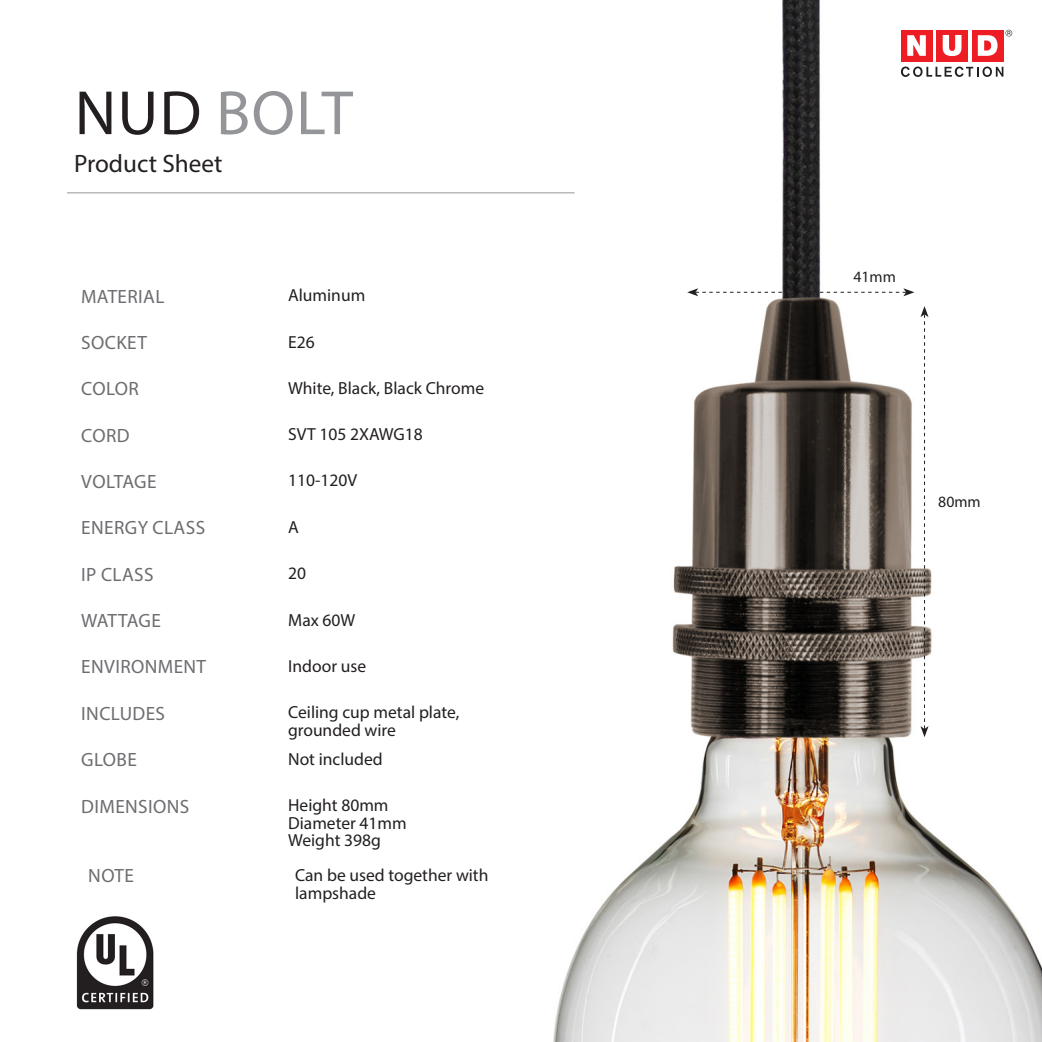
<style>
.page{position:relative;width:1042px;height:1042px;background:#fff}
.page>*{position:absolute;margin:0;border:0;box-sizing:border-box;transform-origin:0 0}
.t1{font:63px "Myriad Pro";letter-spacing:.02em;color:#939598}
.t2{font:25.2px "Myriad Pro";color:#231f20}
.t3{font:19.25px "Myriad Pro";letter-spacing:.02em;color:#6c6d70}
.t4{font:19.25px "Myriad Pro";letter-spacing:-.015em;color:#6c6d70}
.t5{font:17.5px/17.5px "Myriad Pro";color:#231f20}
.Styckeformat_1{font:15.75px "Myriad Pro";color:#231f20}
.s1{color:#231f20}
</style>
<div class="page">
<img style="left:508px;top:0;width:534px;height:1042px">
<svg style="left:687px;top:288px;width:227px;height:8px"></svg>
<svg style="left:920px;top:306px;width:8px;height:431px"></svg>
<hr style="left:67px;top:192px;width:507px;height:1px;background:#939598">
<div style="left:901px;top:30px;width:31px;height:31px;background:#ee1d23"></div>
<div style="left:936px;top:30px;width:32px;height:31px;background:#ee1d23"></div>
<div style="left:972px;top:30px;width:31px;height:31px;background:#ee1d23"></div>
<svg style="left:907px;top:35px;width:19px;height:21px"></svg>
<svg style="left:942px;top:35px;width:19px;height:21px"></svg>
<svg style="left:978px;top:35px;width:19px;height:21px"></svg>
<svg style="left:901px;top:67px;width:102px;height:10px"></svg>
<svg style="left:1005px;top:30px;width:7px;height:6px"></svg>
<img style="left:76px;top:916px;width:78px;height:94px">
<p class="t1" style="left:75px;top:74px;width:280px"><span class="s1">NUD</span> BOLT</p>
<p class="t2" style="left:74px;top:148px;width:150px">Product Sheet</p>
<p class="t3" style="left:81px;top:284px;width:85px">MATERIAL</p>
<p class="t5" style="left:288px;top:286px;width:79px">Aluminum</p>
<p class="t3" style="left:81px;top:331px;width:67px">SOCKET</p>
<p class="t5" style="left:288px;top:333px;width:28px">E26</p>
<p class="t3" style="left:81px;top:377px;width:59px">COLOR</p>
<p class="t5" style="left:288px;top:379px;width:197px">White, Black, Black Chrome</p>
<p class="t3" style="left:81px;top:423px;width:50px">CORD</p>
<p class="t5" style="left:288px;top:425px;width:136px">SVT 105 2XAWG18</p>
<p class="t3" style="left:81px;top:470px;width:77px">VOLTAGE</p>
<p class="t5" style="left:288px;top:471px;width:71px">110-120V</p>
<p class="t3" style="left:81px;top:516px;width:125px">ENERGY CLASS</p>
<p class="t5" style="left:288px;top:518px;width:12px">A</p>
<p class="t3" style="left:81px;top:562px;width:74px">IP CLASS</p>
<p class="t5" style="left:288px;top:564px;width:19px">20</p>
<p class="t4" style="left:81px;top:609px;width:81px">WATTAGE</p>
<p class="t5" style="left:288px;top:611px;width:69px">Max 60W</p>
<p class="t3" style="left:81px;top:655px;width:126px">ENVIRONMENT</p>
<p class="t5" style="left:288px;top:657px;width:79px">Indoor use</p>
<p class="t3" style="left:81px;top:701px;width:85px">INCLUDES</p>
<p class="t5" style="left:288px;top:703px;width:173px">Ceiling cup metal plate, grounded wire</p>
<p class="t3" style="left:81px;top:748px;width:57px">GLOBE</p>
<p class="t5" style="left:288px;top:750px;width:96px">Not included</p>
<p class="t3" style="left:81px;top:794px;width:110px">DIMENSIONS</p>
<p class="t5" style="left:288px;top:796px;width:102px">Height 80mm</p>
<p class="t5" style="left:288px;top:814px;width:120px">Diameter 41mm</p>
<p class="t5" style="left:288px;top:831px;width:94px">Weight 398g</p>
<p class="t3" style="left:88px;top:864px;width:47px">NOTE</p>
<p class="t5" style="left:295px;top:866px;width:195px">Can be used together with lampshade</p>
<p class="Styckeformat_1" style="left:853px;top:267px;width:44px">41mm</p>
<p class="Styckeformat_1" style="left:938px;top:491px;width:44px">80mm</p>
</div>
